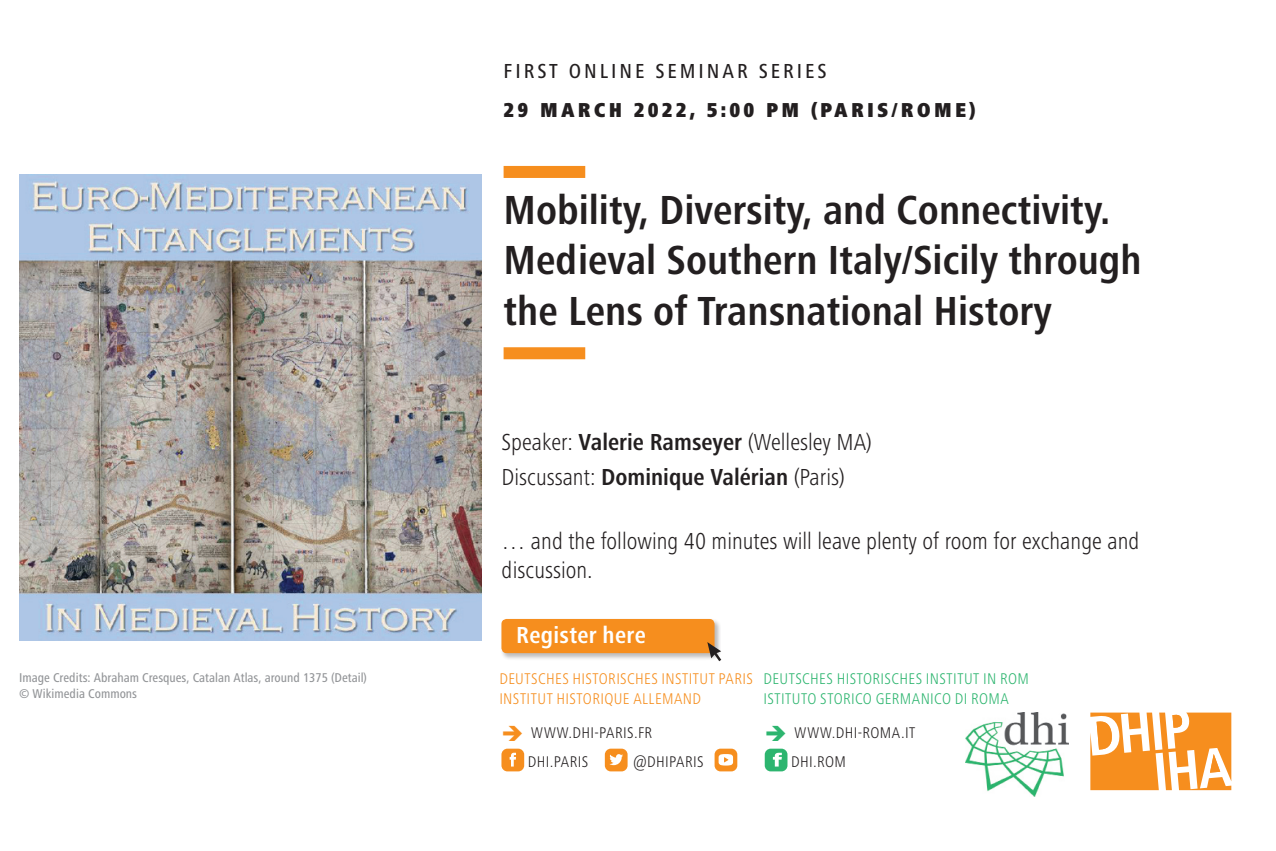
<style>
.page{position:relative;width:1276px;height:851px;background:#fff}
.page>*{position:absolute;margin:0;border:0;box-sizing:border-box;transform-origin:0 0}
.t1{font:700 condensed 42px/50.4px "Frutiger Next Pro";color:#231f20}
.t2{font:300 condensed 24px/35.1px "Frutiger Next Pro";color:#231f20}
.t3{font:700 condensed 24px "Frutiger Next Pro";letter-spacing:.015em;color:#fff}
.t4{font:900 condensed 21px "Frutiger Next Pro";letter-spacing:.15em;color:#231f20}
.t5{font:500 condensed 21px "Frutiger Next Pro";letter-spacing:.14em;color:#231f20}
.t6{font:300 condensed 15.9px/19.2px "Frutiger Next Pro";letter-spacing:.02em;color:#2db56f}
.t7{font:300 condensed 15.9px/19.2px "Frutiger Next Pro";letter-spacing:.025em;color:#f68e1e}
.t8{font:300 condensed 15.9px/28.8px "Frutiger Next Pro";letter-spacing:.02em;color:#231f20}
.t9{font:500 condensed 13.2px/15.9px "Frutiger Next Pro";color:#939598}
.s1{font-weight:700}
.s2{color:#f68e1e}
.s3{color:#2db56f}
</style>
<div class="page">
<div style="left:503px;top:347px;width:82px;height:12px;background:#f68e1e"></div>
<div style="left:503px;top:166px;width:82px;height:12px;background:#f68e1e"></div>
<div style="left:501px;top:748px;width:23px;height:23px;background:#f68e1e;border-radius:6px"></div>
<svg style="left:509px;top:752px;width:7px;height:14px"></svg>
<div style="left:605px;top:748px;width:22px;height:23px;background:#f68e1e;border-radius:6px"></div>
<svg style="left:609px;top:754px;width:14px;height:11px"></svg>
<div style="left:714px;top:748px;width:23px;height:23px;background:#f68e1e;border-radius:6px"></div>
<svg style="left:718px;top:754px;width:15px;height:11px"></svg>
<svg style="left:1090px;top:712px;width:141px;height:78px"></svg>
<div style="left:500px;top:618px;width:221px;height:42px;background:#231f20;opacity:.3"></div>
<div style="left:501px;top:619px;width:213px;height:34px;background:#f68e1e;border-radius:5px"></div>
<svg style="left:707px;top:642px;width:14px;height:19px"></svg>
<div style="left:765px;top:748px;width:22px;height:23px;background:#2db56f;border-radius:6px"></div>
<svg style="left:773px;top:752px;width:9px;height:14px"></svg>
<img style="left:965px;top:712px;width:103px;height:84px">
<img style="left:19px;top:174px;width:462px;height:466px">
<p class="t9" style="left:19px;top:670px;width:349px">I mage Credits: Abraham Cresques, Catalan Atlas, around 1375 (Detail) © Wikimedia Commons</p>
<p class="t5" style="left:503px;top:59px;width:325px">First online Seminar series</p>
<p class="t4" style="left:503px;top:98px;width:474px">29 MARCH 2022, 5:00 PM (PARIS/ROM E)</p>
<h1 class="t1" style="left:503px;top:185px;width:639px">Mobility, Diversity, and Connectivity.<br>Medieval Southern Italy/Sicily through the Lens of Transnational History</h1>
<p class="t2" style="left:501px;top:424px;width:372px">SPEAKER: <span class="s1">Valerie Ramseyer</span> (WELLESLEY MA)<br>DISCUSSANT: <span class="s1">Dominique Valérian</span> (PARIS)</p>
<p class="t2" style="left:501px;top:527px;width:639px;line-height:28.8px">… AND THE FOLLOWING 40 MINUTES WILL LEAVE PLENTY OF ROOM FOR EXCHANGE AND<br>DISCUSSION.</p>
<p class="t3" style="left:516px;top:621px;width:131px">Register here</p>
<p class="t7" style="left:499px;top:669px;width:254px">DEUTSCHES H ISTORISCHES I NSTITUT PARIS<br>I NSTITUT HISTORIQUE ALLEMAND</p>
<p class="t6" style="left:763px;top:669px;width:264px">DEUTSCHES HISTORISCHES INSTITUT IN ROM<br>ISTITUTO STORICO GERMANICO DI ROMA</p>
<p class="t8" style="left:501px;top:718px;width:44px"><span class="s2">➔</span> WWW</p>
<p class="t8" style="left:765px;top:718px;width:44px"><span class="s3">➔</span> WWW</p>
<p class="t8" style="left:528px;top:718px;width:126px;text-indent:41px">.DHI-PARIS.FR<br>DHI.PARIS</p>
<p class="t8" style="left:791px;top:718px;width:126px;text-indent:41px">.DHI-ROMA.IT<br>DHI.ROM</p>
<p class="t8" style="left:633px;top:747px;width:70px">@DHIPARIS</p>
</div>
